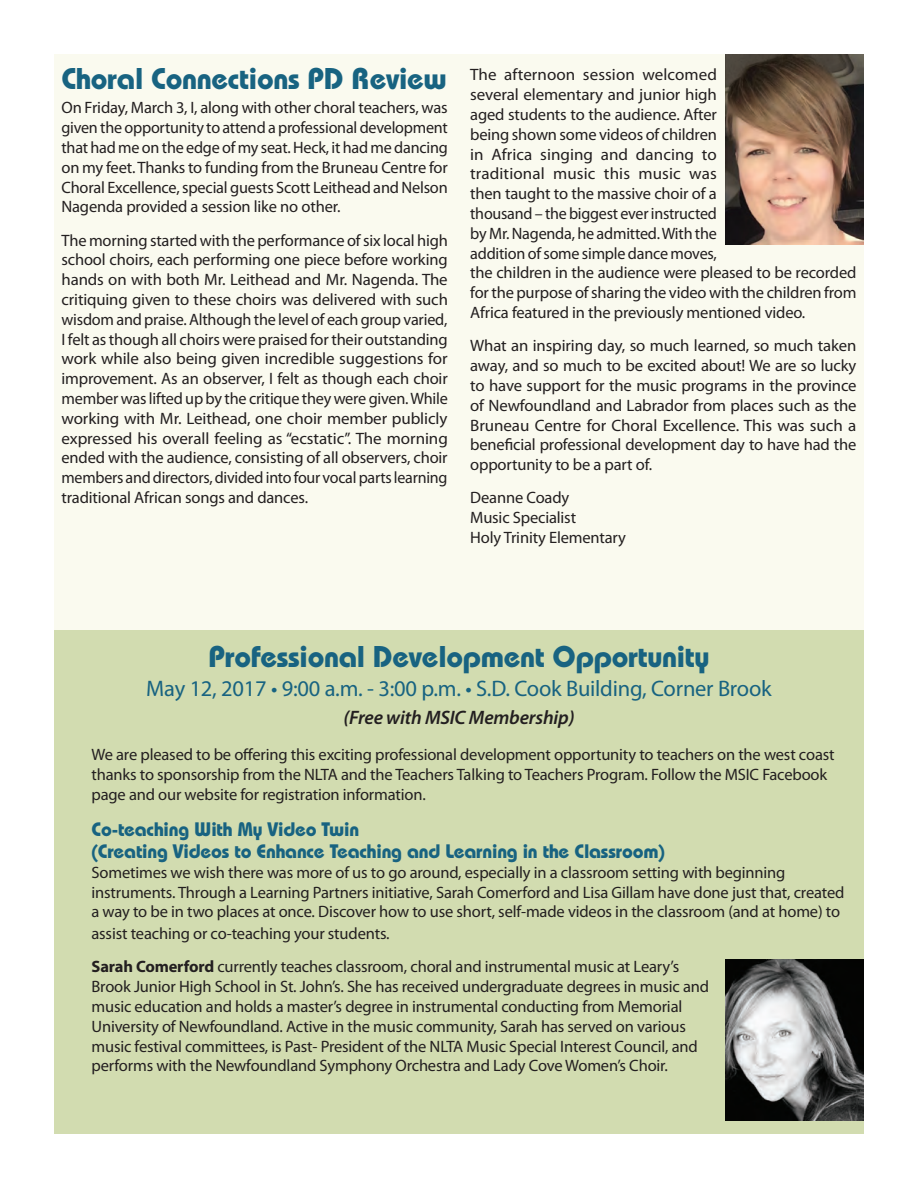
<style>
.page{position:relative;width:918px;height:1188px;background:#fff}
.page>*{position:absolute;margin:0;border:0;box-sizing:border-box;transform-origin:0 0}
.t1{font:700 30px "Bauhaus Std";letter-spacing:-.01em;color:#186381}
.t2{font:22.5px "Myriad Pro";letter-spacing:-.01em;color:#186381}
.t3{font:700 19.5px/22.5px "Bauhaus Std";letter-spacing:-.01em;color:#186381}
.t4{font:italic 600 19.5px "Myriad Pro";letter-spacing:-.01em;color:#231f20}
.t5{font:16.5px/19.8px "Myriad Pro";letter-spacing:-.01em;color:#231f20}
.s1{font-weight:700}
</style>
<div class="page">
<div style="left:54px;top:54px;width:810px;height:1080px;background:#fafaef"></div>
<img style="left:726px;top:55px;width:138px;height:189px">
<div style="left:54px;top:630px;width:810px;height:504px;background:#d2dcb0"></div>
<img style="left:726px;top:959px;width:138px;height:161px">
<h1 class="t1" style="left:62px;top:60px;width:387px">Choral Connections PD Review</h1>
<p class="t5" style="left:62px;top:98px;width:388px;text-align:justify">On Friday, March 3, I, along with other choral teachers, was given the opportunity to attend a professional development that had me on the edge of my seat. Heck, it had me dancing on my feet. Thanks to funding from the Bruneau Centre for Choral Excellence, special guests Scott Leithead and Nelson Nagenda provided a session like no other.</p>
<p class="t5" style="left:62px;top:231px;width:388px;text-align:justify">The morning started with the performance of six local high school choirs, each performing one piece before working hands on with both Mr. Leithead and Mr. Nagenda. The critiquing given to these choirs was delivered with such wisdom and praise. Although the level of each group varied, I felt as though all choirs were praised for their outstanding work while also being given incredible suggestions for improvement. As an observer, I felt as though each choir member was lifted up by the critique they were given. While working with Mr. Leithead, one choir member publicly expressed his overall feeling as “ecstatic”. The morning ended with the audience, consisting of all observers, choir members and directors, divided into four vocal parts learning traditional African songs and dances.</p>
<p class="t5" style="left:470px;top:65px;width:388px">The afternoon session welcomed<br>several elementary and junior high<br>aged students to the audience. After<br>being shown some videos of children<br>in Africa singing and dancing to<br>traditional music this music was<br>then taught to the massive choir of a<br>thousand – the biggest ever instructed<br>by Mr. Nagenda, he admitted. With the<br>addition of some simple dance moves,<br>the children in the audience were pleased to be recorded for the purpose of sharing the video with the children from Africa featured in the previously mentioned video.</p>
<p class="t5" style="left:470px;top:336px;width:388px;text-align:justify">What an inspiring day, so much learned, so much taken away, and so much to be excited about! We are so lucky to have support for the music programs in the province of Newfoundland and Labrador from places such as the Bruneau Centre for Choral Excellence. This was such a beneficial professional development day to have had the opportunity to be a part of.</p>
<p class="t5" style="left:470px;top:488px;width:157px">Deanne Coady<br>Music Specialist<br>Holy Trinity Elementary</p>
<h1 class="t1" style="left:208px;top:639px;width:503px">Professional Development Opportunity</h1>
<h2 class="t2" style="left:146px;top:676px;width:627px">May 12, 2017 • 9:00 a.m. - 3:00 p.m. • S.D. Cook Building, Corner Brook</h2>
<p class="t4" style="left:343px;top:707px;width:233px">(Free with MSIC Membership)</p>
<p class="t5" style="left:92px;top:745px;width:745px">We are pleased to be offering this exciting professional development opportunity to teachers on the west coast thanks to sponsorship from the NLTA and the Teachers Talking to Teachers Program. Follow the MSIC Facebook page and our website for registration information.</p>
<p class="t3" style="left:92px;top:817px;width:575px">Co-teaching With My Video Twin<br>(Creating Videos to Enhance Teaching and Learning in the Classroom)</p>
<p class="t5" style="left:92px;top:863px;width:754px">Sometimes we wish there was more of us to go around, especially in a classroom setting with beginning instruments. Through a Learning Partners initiative, Sarah Comerford and Lisa Gillam have done just that, created a way to be in two places at once. Discover how to use short, self-made videos in the classroom (and at home) to</p>
<p class="t5" style="left:92px;top:917px;width:589px;line-height:33.3px">assist teaching or co-teaching your students.<br><span class="s1">Sarah Comerford</span> currently teaches classroom, choral and instrumental music at Leary’s</p>
<p class="t5" style="left:92px;top:977px;width:619px">Brook Junior High School in St. John’s. She has received undergraduate degrees in music and music education and holds a master’s degree in instrumental conducting from Memorial University of Newfoundland. Active in the music community, Sarah has served on various music festival committees, is Past- President of the NLTA Music Special Interest Council, and performs with the Newfoundland Symphony Orchestra and Lady Cove Women’s Choir.</p>
</div>
